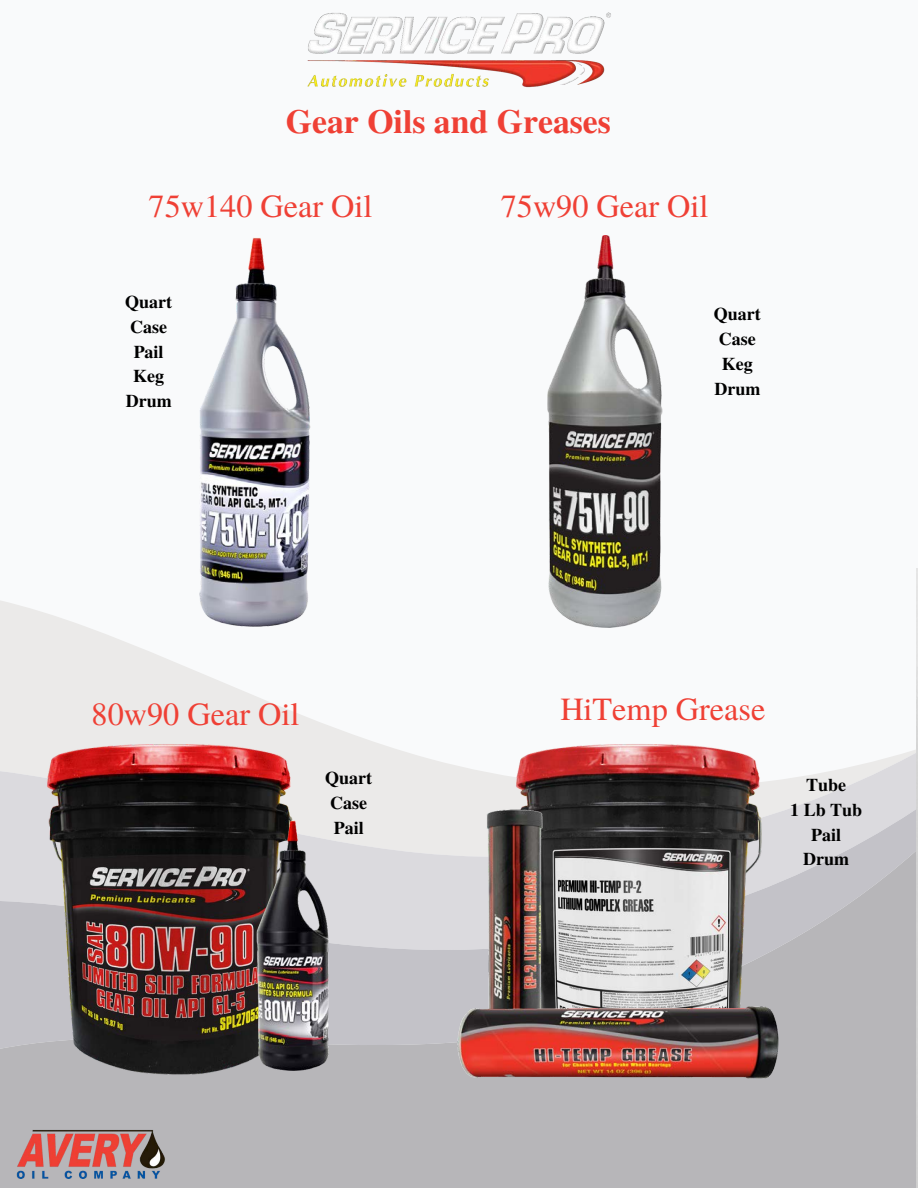
<style>
.page{position:relative;width:918px;height:1188px;background:#fff}
.page>*{position:absolute;margin:0;border:0;box-sizing:border-box;transform-origin:0 0}
.t1{font:700 33.75px "Te X Gyre Termes";color:#ef4035}
.t2{font:32.25px "Te X Gyre Termes";color:#ef4035}
.t3{font:700 18px "Te X Gyre Termes";color:#000}
</style>
<div class="page">
<div style="left:0;top:0;width:918px;height:336px;background:#f9fafb"></div>
<div style="left:0;top:292px;width:916px;height:896px;background:#f9fafb"></div>
<svg style="left:0;top:601px;width:916px;height:152px"></svg>
<svg style="left:0;top:753px;width:916px;height:56px;fill:#ebeae9"></svg>
<svg style="left:0;top:809px;width:916px;height:42px;fill:#dbdade"></svg>
<svg style="left:0;top:851px;width:916px;height:337px;fill:#b7b6b9"></svg>
<img style="left:307px;top:12px;width:304px;height:76px">
<img style="left:182px;top:237px;width:147px;height:403px">
<img style="left:548px;top:236px;width:114px;height:391px">
<img style="left:46px;top:744px;width:249px;height:331px">
<img style="left:256px;top:820px;width:77px;height:255px">
<img style="left:515px;top:744px;width:249px;height:263px">
<img style="left:479px;top:804px;width:73px;height:203px">
<img style="left:457px;top:1007px;width:322px;height:72px">
<img style="left:17px;top:1128px;width:148px;height:50px">
<p class="t1" style="left:286px;top:95px;width:327px">Gear Oils and Greases</p>
<p class="t2" style="left:149px;top:183px;width:225px">75w140 Gear Oil</p>
<p class="t3" style="left:125px;top:288px;width:48px">Quart</p>
<p class="t3" style="left:130px;top:313px;width:38px">Case</p>
<p class="t3" style="left:134px;top:337px;width:31px">Pail</p>
<p class="t3" style="left:133px;top:362px;width:32px">Keg</p>
<p class="t3" style="left:126px;top:387px;width:47px">Drum</p>
<p class="t2" style="left:501px;top:183px;width:209px">75w90 Gear Oil</p>
<p class="t3" style="left:714px;top:300px;width:48px">Quart</p>
<p class="t3" style="left:719px;top:325px;width:38px">Case</p>
<p class="t3" style="left:722px;top:350px;width:32px">Keg</p>
<p class="t3" style="left:714px;top:375px;width:47px">Drum</p>
<p class="t2" style="left:92px;top:691px;width:209px">80w90 Gear Oil</p>
<p class="t2" style="left:560px;top:686px;width:207px">HiTemp Grease</p>
<p class="t3" style="left:325px;top:764px;width:48px">Quart</p>
<p class="t3" style="left:330px;top:789px;width:38px">Case</p>
<p class="t3" style="left:334px;top:814px;width:31px">Pail</p>
<p class="t3" style="left:806px;top:771px;width:41px">Tube</p>
<p class="t3" style="left:790px;top:796px;width:73px">1 Lb Tub</p>
<p class="t3" style="left:811px;top:821px;width:31px">Pail</p>
<p class="t3" style="left:803px;top:845px;width:47px">Drum</p>
</div>
